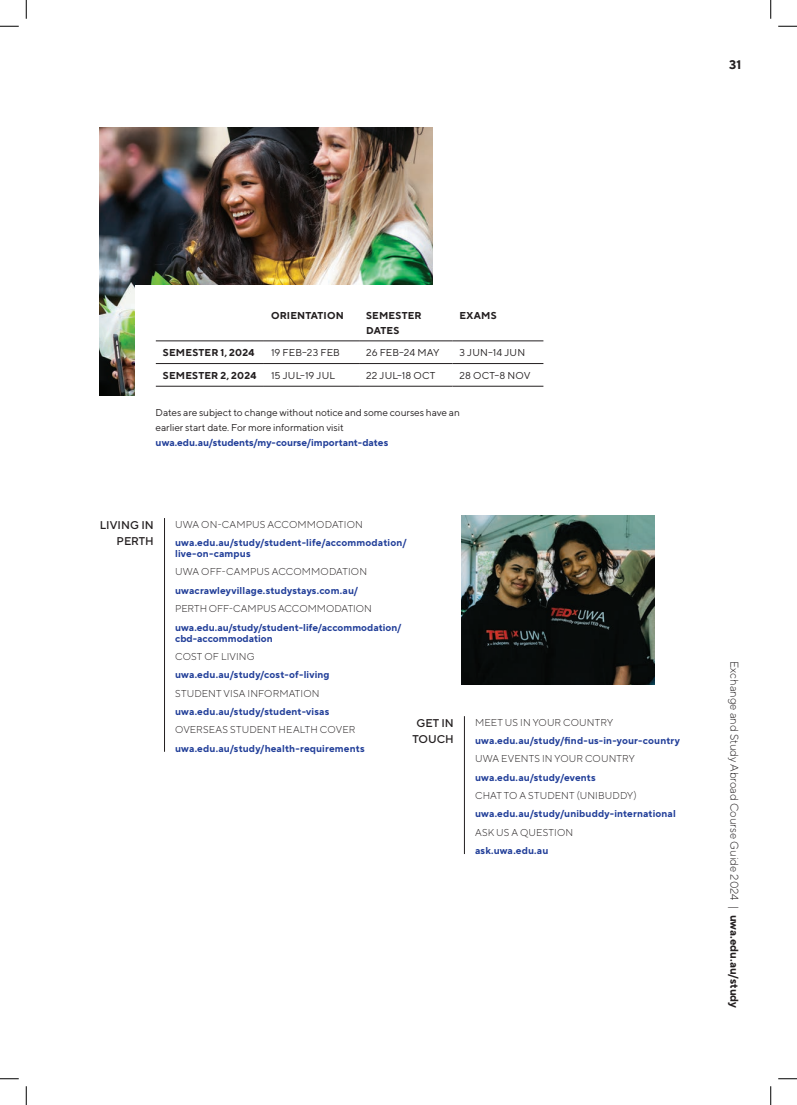
<style>
.page{position:relative;width:797px;height:1105px;background:#fff}
.page>*{position:absolute;margin:0;border:0;box-sizing:border-box;transform-origin:0 0}
.t1{font:700 12.5px "TT Norms Pro";color:#231f20}
.t2{font:300 11.25px "TT Norms Pro";color:#231f20}
.t3{font:500 11.25px/16.2px "TT Norms Pro";color:#231f20;text-align:right}
.t4{font:700 10px/11.2px "TT Norms Pro";letter-spacing:.01em;color:#223f99}
.t5{font:300 10px "TT Norms Pro";letter-spacing:.01em;color:#231f20}
.t6{font:10px/15px "TT Norms Pro";color:#231f20}
.t7{font:700 10px/15px "TT Norms Pro";letter-spacing:.02em;color:#231f20}
.t8{font:10px "TT Norms Pro";letter-spacing:.02em;color:#231f20}
.s1{font-weight:700}
</style>
<div class="page">
<img style="left:99px;top:128px;width:333px;height:268px">
<div style="left:135px;top:285px;width:488px;height:208px;background:#fff"></div>
<img style="left:461px;top:515px;width:193px;height:169px">
<hr style="left:164px;top:518px;width:1px;height:234px;background:#231f20">
<hr style="left:464px;top:716px;width:1px;height:138px;background:#231f20">
<svg style="left:156px;top:340px;width:387px;height:46px"></svg>
<hr style="left:156px;top:341px;width:108px;height:1px;background:#231f20">
<hr style="left:156px;top:363px;width:108px;height:1px;background:#231f20">
<hr style="left:156px;top:386px;width:108px;height:1px;background:#231f20">
<hr style="left:264px;top:341px;width:95px;height:1px;background:#231f20">
<hr style="left:359px;top:341px;width:93px;height:1px;background:#231f20">
<hr style="left:452px;top:341px;width:91px;height:1px;background:#231f20">
<hr style="left:264px;top:363px;width:95px;height:1px;background:#231f20">
<hr style="left:359px;top:363px;width:93px;height:1px;background:#231f20">
<hr style="left:452px;top:363px;width:91px;height:1px;background:#231f20">
<hr style="left:264px;top:386px;width:95px;height:1px;background:#231f20">
<hr style="left:359px;top:386px;width:93px;height:1px;background:#231f20">
<hr style="left:452px;top:386px;width:91px;height:1px;background:#231f20">
<svg style="left:0;top:25px;width:19px;height:2px"></svg>
<svg style="left:778px;top:25px;width:19px;height:2px"></svg>
<svg style="left:0;top:1078px;width:19px;height:1px"></svg>
<svg style="left:778px;top:1078px;width:19px;height:1px"></svg>
<svg style="left:25px;top:0;width:2px;height:19px"></svg>
<svg style="left:25px;top:1086px;width:2px;height:19px"></svg>
<svg style="left:770px;top:0;width:1px;height:19px"></svg>
<svg style="left:770px;top:1086px;width:1px;height:19px"></svg>
<p class="t1" style="left:729px;top:55px;width:14px">31</p>
<p class="t7" style="left:271px;top:307px;width:74px">ORIENTATION</p>
<p class="t7" style="left:366px;top:307px;width:57px">SEMESTER<br>DATES</p>
<p class="t7" style="left:459px;top:307px;width:39px">EXAMS</p>
<p class="t7" style="left:163px;top:345px;width:93px">SEMESTER 1, 2024</p>
<p class="t6" style="left:271px;top:345px;width:70px">19 FEB–23 FEB</p>
<p class="t6" style="left:366px;top:345px;width:75px">26 FEB–24 MAY</p>
<p class="t6" style="left:459px;top:345px;width:67px">3 JUN–14 JUN</p>
<p class="t7" style="left:163px;top:367px;width:95px">SEMESTER 2, 2024</p>
<p class="t8" style="left:271px;top:368px;width:66px">15 JUL–19 JUL</p>
<p class="t8" style="left:366px;top:368px;width:71px">22 JUL–18 OCT</p>
<p class="t6" style="left:459px;top:367px;width:73px">28 OCT–8 NOV</p>
<p class="t6" style="left:156px;top:404px;width:305px">Dates are subject to change without notice and some courses have an earlier start date. For more information visit</p>
<p class="t4" style="left:156px;top:436px;width:234px">uwa.edu.au/students/my-course/important-dates</p>
<p class="t3" style="left:100px;top:516px;width:55px">LIVING IN<br>PERTH</p>
<p class="t5" style="left:175px;top:517px;width:189px">UWA ON-CAMPUS ACCOMMODATION</p>
<p class="t4" style="left:175px;top:536px;width:233px">uwa.edu.au/study/student-life/accommodation/ live-on-campus</p>
<p class="t5" style="left:175px;top:565px;width:193px">UWA OFF-CAMPUS ACCOMMODATION</p>
<p class="t4" style="left:175px;top:584px;width:184px">uwacrawleyvillage.studystays.com.au/</p>
<p class="t5" style="left:175px;top:601px;width:198px">PERTH OFF-CAMPUS ACCOMMODATION</p>
<p class="t4" style="left:175px;top:621px;width:228px">uwa.edu.au/study/student-life/accommodation/ cbd-accommodation</p>
<p class="t5" style="left:175px;top:649px;width:81px">COST OF LIVING</p>
<p class="t4" style="left:175px;top:668px;width:156px">uwa.edu.au/study/cost-of-living</p>
<p class="t5" style="left:175px;top:686px;width:146px">STUDENT VISA INFORMATION</p>
<p class="t4" style="left:175px;top:705px;width:156px">uwa.edu.au/study/student-visas</p>
<p class="t5" style="left:175px;top:723px;width:182px">OVERSEAS STUDENT HEALTH COVER</p>
<p class="t4" style="left:175px;top:742px;width:191px">uwa.edu.au/study/health-requirements</p>
<p class="t3" style="left:412px;top:714px;width:43px;text-align:center">GET IN<br>TOUCH</p>
<p class="t5" style="left:475px;top:715px;width:139px">MEET US IN YOUR COUNTRY</p>
<p class="t4" style="left:475px;top:734px;width:206px">uwa.edu.au/study/find-us-in-your-country</p>
<p class="t5" style="left:475px;top:752px;width:161px">UWA EVENTS IN YOUR COUNTRY</p>
<p class="t4" style="left:475px;top:771px;width:122px">uwa.edu.au/study/events</p>
<p class="t5" style="left:475px;top:788px;width:163px">CHAT TO A STUDENT (UNIBUDDY)</p>
<p class="t4" style="left:475px;top:807px;width:202px">uwa.edu.au/study/unibuddy-international</p>
<p class="t5" style="left:475px;top:825px;width:100px">ASK US A QUESTION</p>
<p class="t4" style="left:475px;top:844px;width:75px">ask.uwa.edu.au</p>
<p class="t2" style="left:742px;top:661px;width:348px;rotate:90deg">Exchange and Study Abroad Course Guide 2024 | <span class="s1">uwa.edu.au/study</span></p>
</div>
